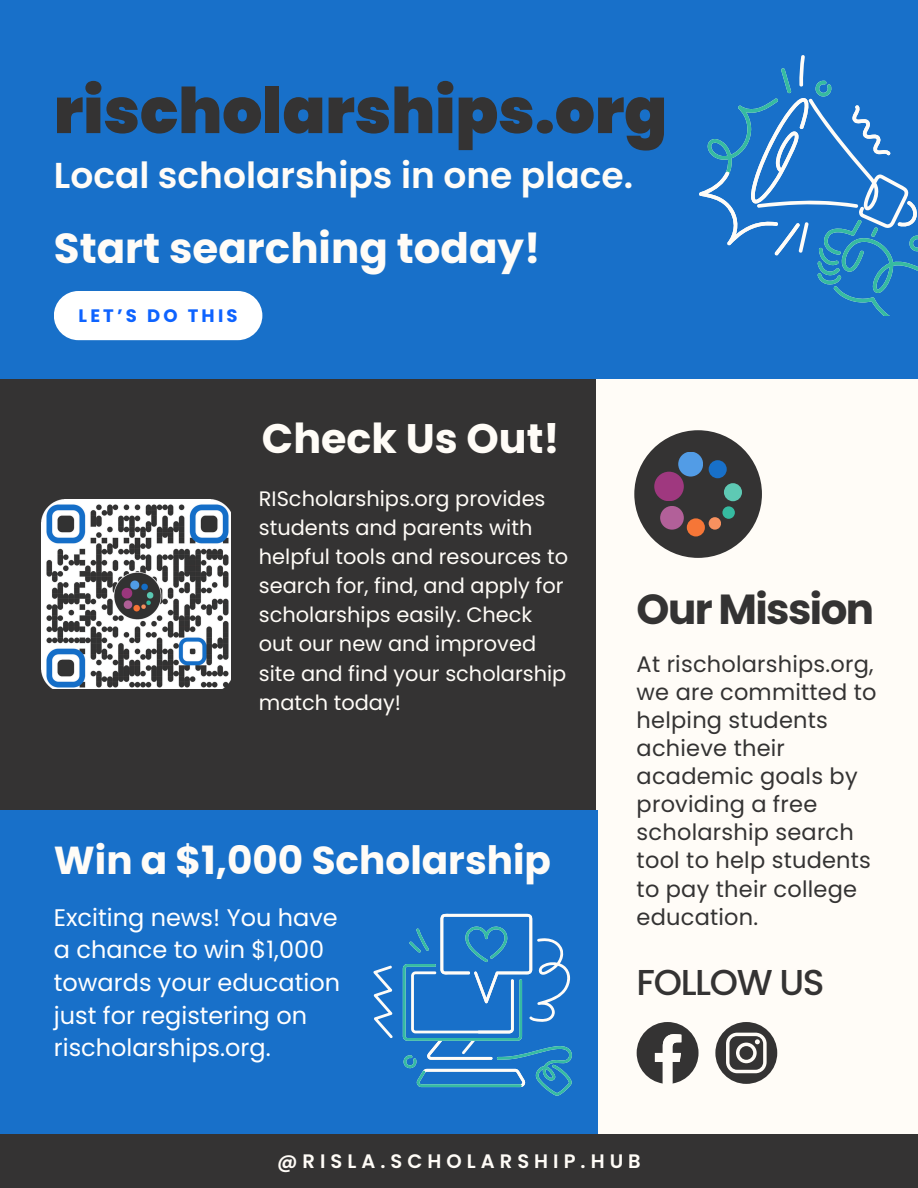
<style>
.page{position:relative;width:918px;height:1188px;background:#fffcf7}
.page>*{position:absolute;margin:0;border:0;box-sizing:border-box;transform-origin:0 0}
.t1{font:900 63px "Poppins";color:#343333}
.t2{font:700 42px "Poppins";color:#fffcf7}
.t3{font:700 42px "Poppins";letter-spacing:-.04em;color:#343333}
.t4{font:700 41.25px "Poppins";color:#fffcf7}
.t5{font:700 39px "Poppins";color:#fffcf7}
.t6{font:600 36px "Poppins";color:#fffcf7}
.t7{font:500 36px "Poppins";letter-spacing:-.04em;color:#343333}
.t8{font:24px/32.7px "Poppins";color:#fff}
.t9{font:22.5px/28.2px "Poppins";letter-spacing:.01em;color:#343333}
.t10{font:20.85px/29.1px "Poppins";color:#fffcf7}
.t11{font:600 19.5px "Poppins";letter-spacing:.26em;color:#fffcf7}
.t12{font:700 18px "Poppins";letter-spacing:.175em;color:#0e63ff}
</style>
<div class="page">
<div style="left:0;top:378px;width:596px;height:432px;background:#343333"></div>
<div style="left:0;top:810px;width:597px;height:324px;background:#1870c9"></div>
<div style="left:0;top:0;width:917px;height:378px;background:#1870c9"></div>
<div style="left:0;top:1134px;width:918px;height:54px;background:#343333"></div>
<svg style="left:699px;top:67px;width:219px;height:249px"></svg>
<div style="left:54px;top:291px;width:208px;height:49px;background:#fff;border-radius:25px"></div>
<div style="left:634px;top:430px;width:128px;height:128px;background:#343333;border-radius:50%"></div>
<div style="left:654px;top:472px;width:30px;height:29px;background:#9f387f;border-radius:50%"></div>
<div style="left:660px;top:506px;width:24px;height:24px;background:#b26099;border-radius:50%"></div>
<div style="left:687px;top:518px;width:18px;height:18px;background:#f67637;border-radius:50%"></div>
<div style="left:709px;top:517px;width:12px;height:13px;background:#f8915f;border-radius:50%"></div>
<div style="left:722px;top:506px;width:13px;height:13px;background:#36bba1;border-radius:50%"></div>
<div style="left:724px;top:483px;width:18px;height:18px;background:#5ec9b4;border-radius:50%"></div>
<div style="left:709px;top:460px;width:18px;height:18px;background:#1870c9;border-radius:50%"></div>
<div style="left:678px;top:452px;width:25px;height:25px;background:#529ce6;border-radius:50%"></div>
<svg style="left:637px;top:1022px;width:62px;height:62px"></svg>
<svg style="left:715px;top:1022px;width:62px;height:62px"></svg>
<img style="left:41px;top:500px;width:189px;height:189px">
<svg style="left:373px;top:913px;width:199px;height:183px"></svg>
<h5 class="t1" style="left:54px;top:67px;width:615px">rischolarships.org</h5>
<p class="t6" style="left:54px;top:150px;width:581px">Local scholarships in one place.</p>
<h2 class="t2" style="left:54px;top:219px;width:488px">Start searching today!</h2>
<p class="t12" style="left:79px;top:303px;width:160px">LET’S DO THIS</p>
<h2 class="t4" style="left:262px;top:410px;width:299px">Check Us Out!</h2>
<h4 class="t10" style="left:259px;top:484px;width:311px">RIScholarships.org provides students and parents with helpful tools and resources to search for, find, and apply for scholarships easily. Check out our new and improved site and find your scholarship match today!</h4>
<p class="t5" style="left:54px;top:833px;width:499px">Win a $1,000 Scholarship</p>
<p class="t8" style="left:54px;top:901px;width:288px">Exciting news! You have a chance to win $1,000 towards your education just for registering on rischolarships.org.</p>
<h2 class="t3" style="left:637px;top:580px;width:239px">Our Mission</h2>
<h5 class="t9" style="left:637px;top:650px;width:241px">At rischolarships.org, we are committed to helping students achieve their academic goals by providing a free scholarship search tool to help students to pay their college education.</h5>
<p class="t7" style="left:637px;top:958px;width:189px">FOLLOW US</p>
<h2 class="t11" style="left:277px;top:1147px;width:365px">@RISLA.SCHOLARSHIP.HUB</h2>
</div>
